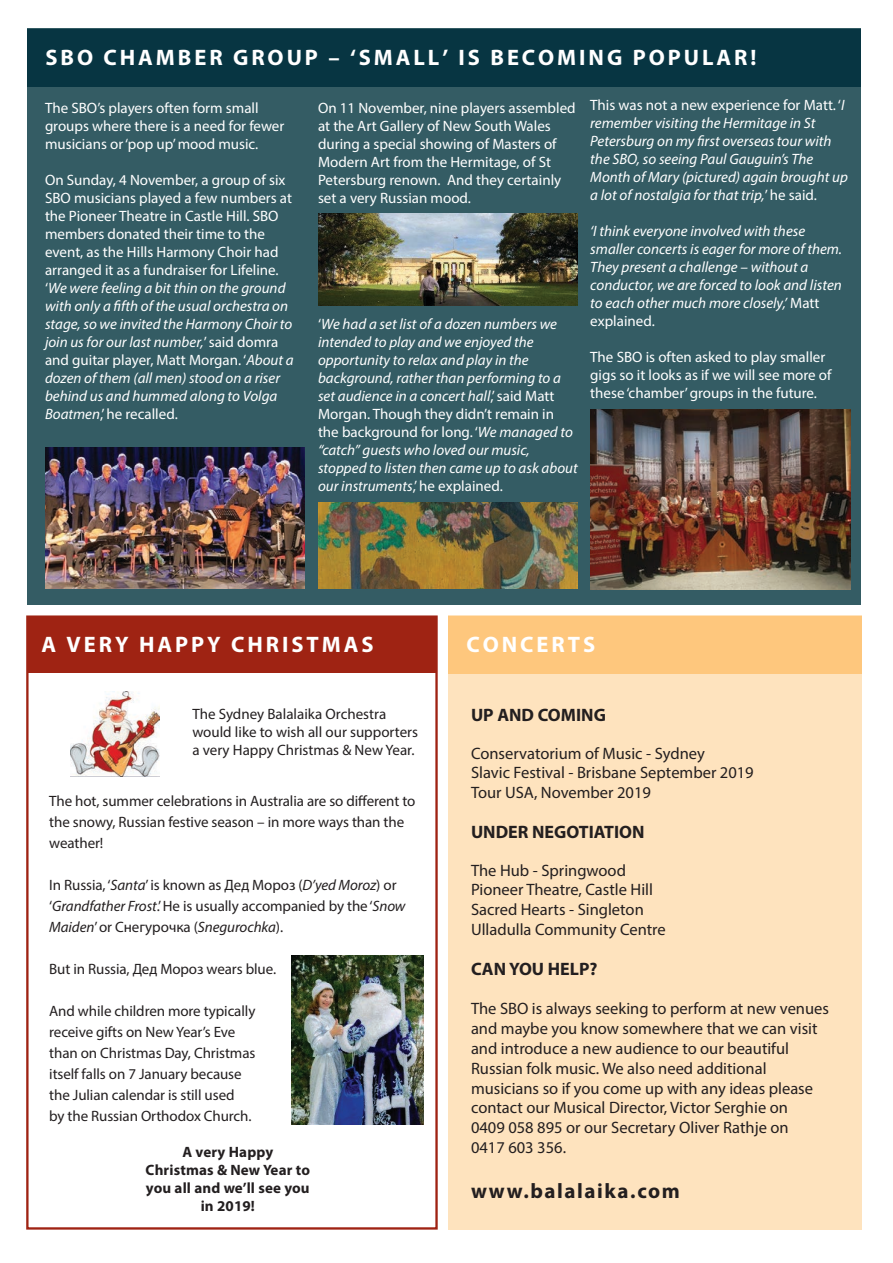
<style>
.page{position:relative;width:893px;height:1263px;background:#fff}
.page>*{position:absolute;margin:0;border:0;box-sizing:border-box;transform-origin:0 0}
.t1{font:700 22.5px "Myriad Pro";letter-spacing:.13em;color:#fff}
.t2{font:700 21px "Myriad Pro";letter-spacing:.075em;color:#231f20}
.t3{font:700 18px "Myriad Pro";color:#231f20}
.t4{font:16.5px/19.8px "Myriad Pro";color:#231f20}
.t5{font:15px/18px "Myriad Pro";color:#fff}
.t6{font:italic 15px/18px "Myriad Pro";color:#fff}
.t7{font:15px/21px "Myriad Pro";letter-spacing:-.005em;color:#231f20}
.t8{font:700 15px/18px "Myriad Pro";letter-spacing:.01em;color:#231f20;text-align:center}
.s1{font-style:italic}
.s2{font-style:normal}
</style>
<div class="page">
<img style="left:71px;top:692px;width:89px;height:84px">
<div style="left:449px;top:616px;width:413px;height:614px;background:#fee3be"></div>
<div style="left:449px;top:616px;width:413px;height:58px;background:#fec77d"></div>
<div style="left:26px;top:615px;width:412px;height:614px;border:2px solid #9f2313"></div>
<div style="left:28px;top:617px;width:408px;height:56px;background:#9f2313"></div>
<div style="left:28px;top:29px;width:833px;height:575px;background:#345c64"></div>
<div style="left:28px;top:29px;width:833px;height:58px;background:#073542"></div>
<img style="left:45px;top:447px;width:260px;height:141px">
<img style="left:318px;top:213px;width:260px;height:93px">
<img style="left:318px;top:502px;width:260px;height:87px">
<img style="left:590px;top:410px;width:260px;height:179px">
<img style="left:292px;top:956px;width:131px;height:168px">
<h1 class="t1" style="left:45px;top:43px;width:712px">SBO CHAMBER GROUP – ‘SMALL’ IS BECOMING POPULAR!</h1>
<p class="t5" style="left:45px;top:98px;width:241px">The SBO’s players often form small groups where there is a need for fewer musicians or ‘pop up’ mood music.</p>
<p class="t5" style="left:45px;top:170px;width:250px">On Sunday, 4 November, a group of six SBO musicians played a few numbers at the Pioneer Theatre in Castle Hill. SBO members donated their time to the event, as the Hills Harmony Choir had arranged it as a fundraiser for Lifeline. ‘<span class="s1">We were feeling a bit thin on the ground with only a fifth of the usual orchestra on stage, so we invited the Harmony Choir to join us for our last number,</span>’ said domra and guitar player, Matt Morgan. ‘<span class="s1">About a dozen of them (all men) stood on a riser behind us and hummed along to Volga Boatmen</span>,’ he recalled.</p>
<p class="t6" style="left:590px;top:95px;width:259px"><span class="s2">This was not a new experience for Matt. ‘</span>I remember visiting the Hermitage in St Petersburg on my first overseas tour with the SBO, so seeing Paul Gauguin’s The Month of Mary (pictured) again brought up a lot of nostalgia for that trip,<span class="s2">’ he said.</span></p>
<p class="t6" style="left:590px;top:221px;width:253px">‘I think everyone involved with these smaller concerts is eager for more of them.<br>They present a challenge – without a conductor, we are forced to look and listen to each other much more closely,’ <span class="s2">Matt explained.</span></p>
<p class="t5" style="left:590px;top:347px;width:243px">The SBO is often asked to play smaller gigs so it looks as if we will see more of these ‘chamber’ groups in the future.</p>
<p class="t5" style="left:318px;top:98px;width:259px">On 11 November, nine players assembled at the Art Gallery of New South Wales during a special showing of Masters of Modern Art from the Hermitage, of St Petersburg renown. And they certainly set a very Russian mood.</p>
<p class="t6" style="left:318px;top:314px;width:261px"><span class="s2">‘</span>We had a set list of a dozen numbers we intended to play and we enjoyed the opportunity to relax and play in the background, rather than performing to a set audience in a concert hall<span class="s2">,’ said Matt Morgan. Though they didn’t remain in the background for long. ‘</span>We managed to “catch” guests who loved our music, stopped to listen then came up to ask about our instruments<span class="s2">,’ he explained.</span></p>
<h1 class="t1" style="left:41px;top:629px;width:333px">A VERY HAPPY CHRISTMAS</h1>
<h1 class="t1" style="left:466px;top:630px;width:130px">CONCERTS</h1>
<p class="t7" style="left:192px;top:704px;width:227px;line-height:18px">The Sydney Balalaika Orchestra would like to wish all our supporters a very Happy Christmas &amp; New Year.</p>
<p class="t7" style="left:49px;top:790px;width:368px">The hot, summer celebrations in Australia are so different to the snowy, Russian festive season – in more ways than the weather!</p>
<p class="t7" style="left:49px;top:874px;width:358px">In Russia, ‘<span class="s1">Santa</span>’ is known as Дед Мороз (<span class="s1">D’yed Moroz</span>) or ‘<span class="s1">Grandfather Frost</span>.’ He is usually accompanied by the ‘<span class="s1">Snow<br>Maiden</span>’ or Снегурочка (<span class="s1">Snegurochka</span>).</p>
<p class="t7" style="left:49px;top:958px;width:228px">But in Russia, Дед Мороз wears blue.</p>
<p class="t7" style="left:49px;top:1000px;width:208px">And while children more typically receive gifts on New Year’s Eve than on Christmas Day, Christmas itself falls on 7 January because the Julian calendar is still used<br>by the Russian Orthodox Church.</p>
<p class="t8" style="left:146px;top:1142px;width:166px">A very Happy<br>Christmas &amp; New Year to you all and we’ll see you in 2019!</p>
<p class="t3" style="left:471px;top:703px;width:136px">UP AND COMING</p>
<p class="t4" style="left:471px;top:743px;width:284px">Conservatorium of Music - Sydney<br>Slavic Festival - Brisbane September 2019<br>Tour USA, November 2019</p>
<p class="t3" style="left:471px;top:820px;width:175px">UNDER NEGOTIATION</p>
<p class="t4" style="left:471px;top:860px;width:196px">The Hub - Springwood<br>Pioneer Theatre, Castle Hill<br>Sacred Hearts - Singleton<br>Ulladulla Community Centre</p>
<p class="t3" style="left:471px;top:957px;width:128px">CAN YOU HELP?</p>
<p class="t4" style="left:471px;top:998px;width:359px">The SBO is always seeking to perform at new venues and maybe you know somewhere that we can visit and introduce a new audience to our beautiful Russian folk music. We also need additional musicians so if you come up with any ideas please contact our Musical Director, Victor Serghie on<br>0409 058 895 or our Secretary Oliver Rathje on<br>0417 603 356.</p>
<h2 class="t2" style="left:471px;top:1177px;width:210px">www.balalaika.com</h2>
</div>
